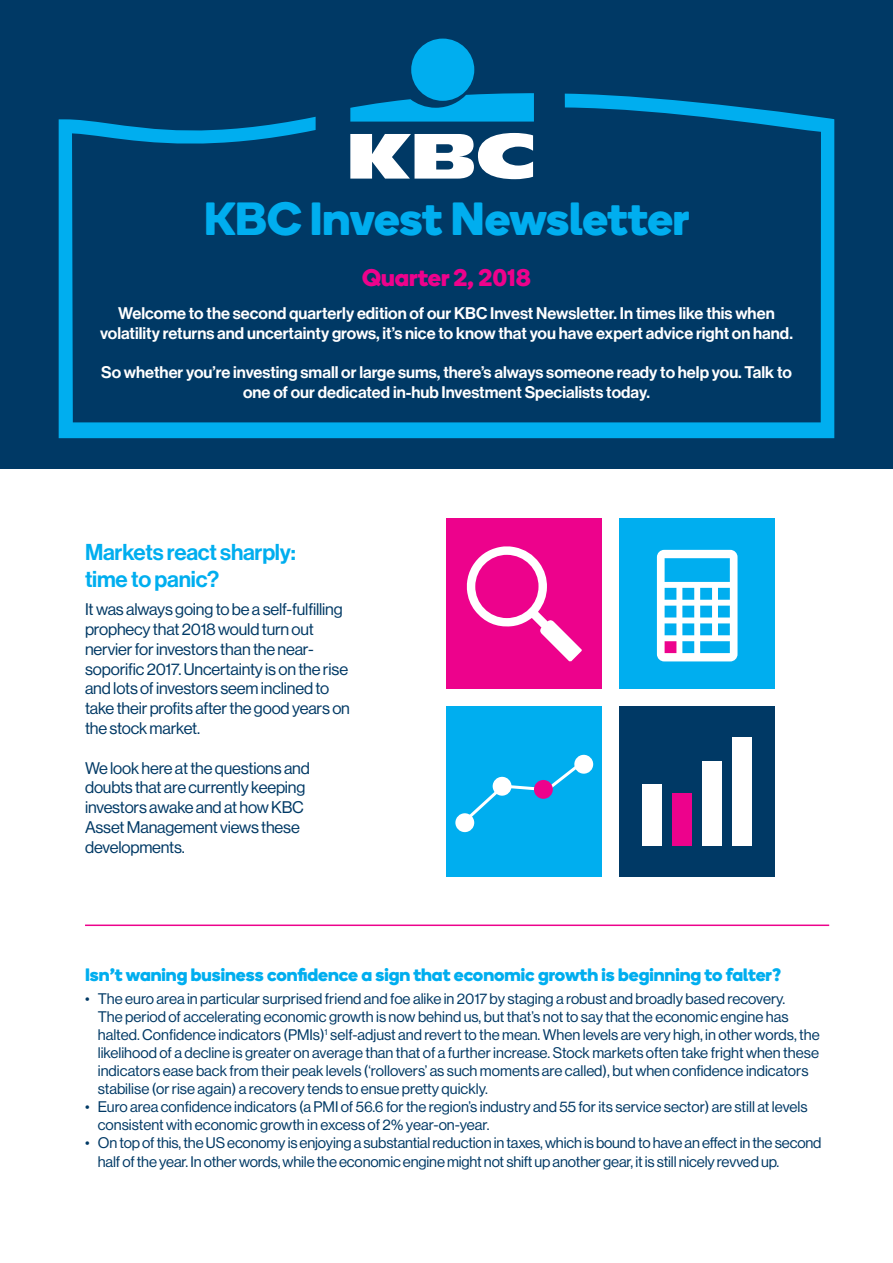
<style>
.page{position:relative;width:893px;height:1263px;background:#fff}
.page>*{position:absolute;margin:0;border:0;box-sizing:border-box;transform-origin:0 0}
.t1{font:700 46.5px "Boing";letter-spacing:-.005em;color:#00aeef}
.t2{font:700 24px "Boing";color:#ed028c}
.Body_Copy{font:22.5px "N Haas Grotesk DS Std 65 Md";letter-spacing:-.01em;color:#00aeef}
.Header_1{font:700 18px "Boing";color:#00aeef}
.Body_Copy-2{font:16.5px/19.8px "N Haas Grotesk DS Std 55 Rg";letter-spacing:-.01em;color:#003965}
.Body_Copy-3{font:16.5px/19.8px "N Haas Grotesk DS Std 65 Md";color:#fff;text-align:center}
.t3{font:15px/18px "N Haas Grotesk DS Std 55 Rg";color:#003965}
</style>
<div class="page">
<div style="left:0;top:0;width:893px;height:468px;background:#003965"></div>
<div style="left:411px;top:39px;width:63px;height:62px;background:#00aeef;border-radius:50%"></div>
<svg style="left:422px;top:93px;width:112px;height:1px"></svg>
<svg style="left:59px;top:94px;width:775px;height:344px"></svg>
<hr style="left:85px;top:924px;width:744px;height:2px;background:#ed028c">
<div style="left:446px;top:519px;width:156px;height:170px;background:#ed028c"></div>
<div style="left:619px;top:707px;width:156px;height:170px;background:#003965"></div>
<div style="left:446px;top:707px;width:156px;height:170px;background:#00aeef"></div>
<div style="left:642px;top:784px;width:20px;height:62px;background:#fff"></div>
<div style="left:673px;top:793px;width:19px;height:53px;background:#ed028c"></div>
<div style="left:703px;top:761px;width:19px;height:85px;background:#fff"></div>
<div style="left:733px;top:738px;width:19px;height:108px;background:#fff"></div>
<svg style="left:467px;top:546px;width:115px;height:115px"></svg>
<svg style="left:455px;top:813px;width:19px;height:19px"></svg>
<div style="left:574px;top:755px;width:19px;height:19px;background:#fff;border-radius:50%"></div>
<svg style="left:458px;top:760px;width:126px;height:68px"></svg>
<div style="left:534px;top:780px;width:19px;height:19px;background:#ed028c;border-radius:50%"></div>
<div style="left:619px;top:519px;width:156px;height:170px;background:#00aeef"></div>
<svg style="left:657px;top:550px;width:80px;height:111px"></svg>
<p class="t1" style="left:204px;top:185px;width:487px">KBC Invest Newsletter</p>
<p class="t2" style="left:362px;top:260px;width:170px">Quarter 2, 2018</p>
<p class="Body_Copy-3" style="left:100px;top:303px;width:694px">Welcome to the second quarterly edition of our KBC Invest Newsletter. In times like this when volatility returns and uncertainty grows, it’s nice to know that you have expert advice right on hand.</p>
<p class="Body_Copy-3" style="left:101px;top:363px;width:692px">So whether you’re investing small or large sums, there’s always someone ready to help you. Talk to one of our dedicated in-hub Investment Specialists today.</p>
<p class="Body_Copy" style="left:85px;top:539px;width:212px">Markets react sharply:</p>
<p class="Body_Copy" style="left:85px;top:566px;width:136px">time to panic?</p>
<p class="Body_Copy-2" style="left:85px;top:600px;width:266px">It was always going to be a self-fulfilling prophecy that 2018 would turn out nervier for investors than the near&shy;soporific 2017. Uncertainty is on the rise and lots of investors seem inclined to take their profits after the good years on the stock market.</p>
<p class="Body_Copy-2" style="left:85px;top:758px;width:226px">We look here at the questions and doubts that are currently keeping investors awake and at how KBC<br>Asset Management views these developments.</p>
<p class="Header_1" style="left:85px;top:962px;width:698px">Isn’t waning business confidence a sign that economic growth is beginning to falter?</p>
<p class="t3" style="left:98px;top:989px;width:723px;text-indent:-13px">• The euro area in particular surprised friend and foe alike in 2017 by staging a robust and broadly based recovery.<br>The period of accelerating economic growth is now behind us, but that’s not to say that the economic engine has halted. Confidence indicators (PMIs)<sup>1</sup> self-adjust and revert to the mean. When levels are very high, in other words, the likelihood of a decline is greater on average than that of a further increase. Stock markets often take fright when these indicators ease back from their peak levels (‘rollovers’ as such moments are called), but when confidence indicators stabilise (or rise again) a recovery tends to ensue pretty quickly.</p>
<p class="t3" style="left:98px;top:1097px;width:711px;text-indent:-13px">• Euro area confidence indicators (a PMI of 56.6 for the region’s industry and 55 for its service sector) are still at levels consistent with economic growth in excess of 2% year-on-year.</p>
<p class="t3" style="left:98px;top:1133px;width:725px;line-height:18.9px;text-indent:-13px">• On top of this, the US economy is enjoying a substantial reduction in taxes, which is bound to have an effect in the second half of the year. In other words, while the economic engine might not shift up another gear, it is still nicely revved up.</p>
</div>
